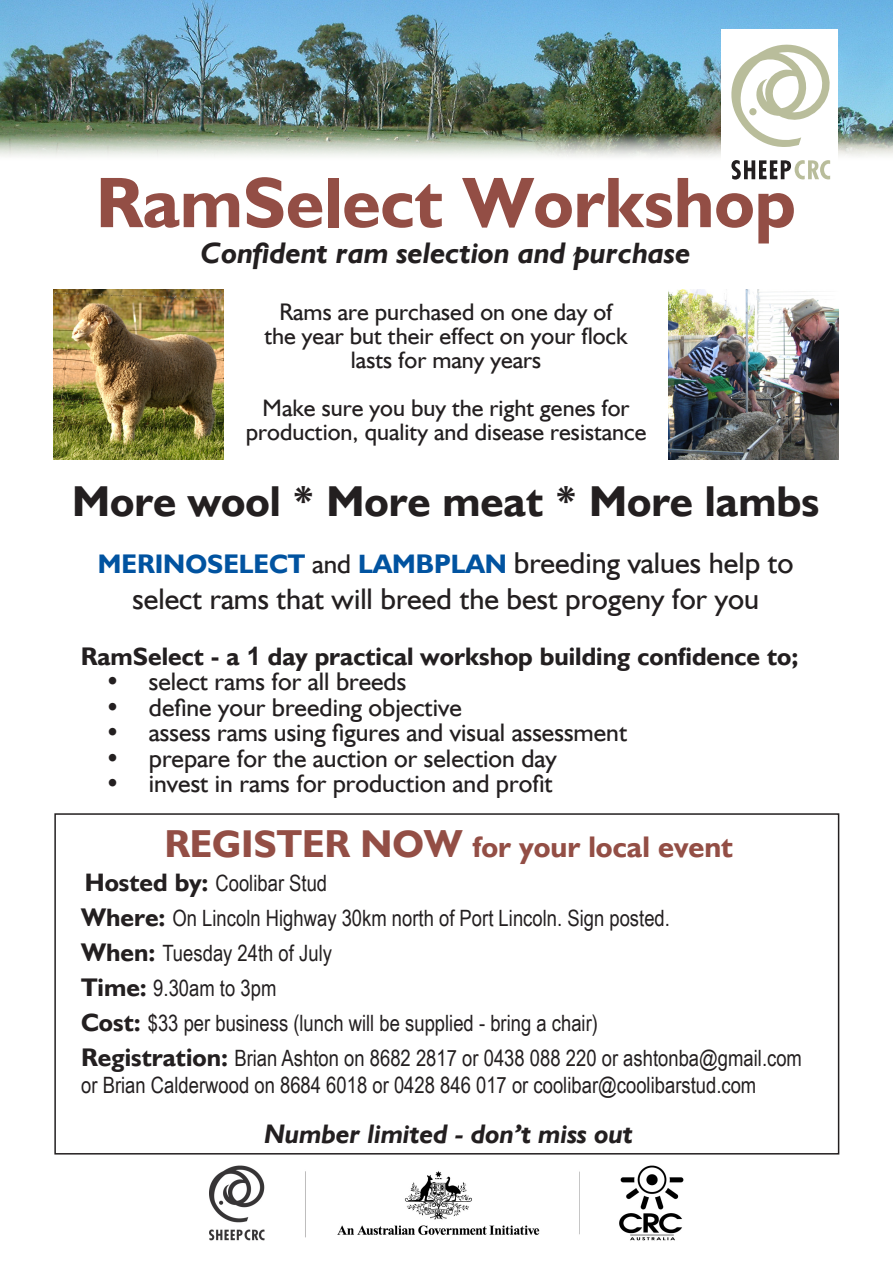
<style>
.page{position:relative;width:893px;height:1263px;background:#fff}
.page>*{position:absolute;margin:0;border:0;box-sizing:border-box;transform-origin:0 0}
.t1{font:700 72px "Humanist 521 BT";color:#934e45}
.t2{font:700 43.5px "Humanist 521 BT";color:#231f20}
.t3{font:30px "Humanist 521 BT";color:#231f20}
.t4{font:italic 700 30px "Humanist 521 BT";color:#231f20}
.t5{font:700 30px "Humanist 521 BT";color:#934e45}
.t6{font:700 27px "Humanist 521 BT";color:#0153a0}
.t7{font:italic 700 27px "Humanist 521 BT";color:#231f20}
.Paragraph_Style_1{font:25.5px "Humanist 521 BT";color:#231f20}
.t8{font:700 25.5px "Humanist 521 BT";color:#231f20}
.t9{font:24px/24px "Humanist 521 BT";color:#231f20;text-align:center}
.t10{font:22.5px/27px "Arial Narrow";color:#231f20}
.s1{font-weight:400;color:#231f20}
.s2{font-weight:400;font-size:30px;color:#231f20}
.s3{font-family:"Arial"}
.s4{font-size:39px}
.s5{font-family:"Humanist 521 BT";font-weight:700;font-size:25.5px}
</style>
<div class="page">
<img style="left:0;top:0;width:893px;height:157px">
<img style="left:53px;top:289px;width:170px;height:170px">
<img style="left:209px;top:1165px;width:475px;height:76px">
<div style="left:721px;top:29px;width:117px;height:163px;background:#fff"></div>
<svg style="left:731px;top:160px;width:99px;height:20px"></svg>
<svg style="left:731px;top:45px;width:99px;height:102px"></svg>
<img style="left:669px;top:289px;width:170px;height:170px">
<div style="left:54px;top:813px;width:785px;height:341px;border:2px solid #231f20"></div>
<p class="t1" style="left:96px;top:158px;width:702px">RamSelect Workshop</p>
<p class="t4" style="left:201px;top:234px;width:491px">Confident ram selection and purchase</p>
<p class="t9" style="left:280px;top:299px;width:334px">Rams are purchased on one day of</p>
<p class="t9" style="left:264px;top:323px;width:365px">the year but their effect on your flock</p>
<p class="t9" style="left:351px;top:347px;width:192px">lasts for many years</p>
<p class="t9" style="left:246px;top:395px;width:402px">Make sure you buy the right genes for production, quality and disease resistance</p>
<p class="t2" style="left:72px;top:474px;width:749px">More wool * More meat * More lambs</p>
<p class="t6" style="left:98px;top:547px;width:697px">MERINOSELECT <span class="s1">and</span> LAMBPLAN <span class="s2">breeding values help to</span></p>
<p class="t3" style="left:132px;top:581px;width:628px">select rams that will breed the best progeny for you</p>
<p class="t8" style="left:81px;top:640px;width:719px">RamSelect - a <span class="s3">1</span> day practical workshop building confidence to;</p>
<p class="Paragraph_Style_1" style="left:105px;top:666px;width:303px">• select rams for all breeds</p>
<p class="Paragraph_Style_1" style="left:105px;top:691px;width:358px">• define your breeding objective</p>
<p class="Paragraph_Style_1" style="left:105px;top:717px;width:523px">• assess rams using figures and visual assessment</p>
<p class="Paragraph_Style_1" style="left:105px;top:742px;width:453px">• prepare for the auction or selection day</p>
<p class="Paragraph_Style_1" style="left:105px;top:768px;width:449px">• invest in rams for production and profit</p>
<p class="t5" style="left:164px;top:828px;width:570px"><span class="s4">REGISTER NOW</span> for your local event</p>
<p class="t10" style="left:85px;top:869px;width:244px"><span class="s5">Hosted by:</span> Coolibar Stud</p>
<p class="t10" style="left:81px;top:904px;width:590px"><span class="s5">Where:</span> On Lincoln Highway 30km north of Port Lincoln. Sign posted.</p>
<p class="t10" style="left:81px;top:939px;width:252px"><span class="s5">When:</span> Tuesday 24th of July</p>
<p class="t10" style="left:81px;top:974px;width:197px"><span class="s5">Time:</span> 9.30am to 3pm</p>
<p class="t10" style="left:81px;top:1008px;width:518px"><span class="s5">Cost:</span> $33 per business (lunch will be supplied - bring a chair)</p>
<p class="t10" style="left:81px;top:1043px;width:722px"><span class="s5">Registration:</span> Brian Ashton on 8682 2817 or 0438 088 220 or ashtonba@gmail.com or Brian Calderwood on 8684 6018 or 0428 846 017 or coolibar@coolibarstud.com</p>
<p class="t7" style="left:265px;top:1117px;width:370px">Number limited - don’t miss out</p>
</div>
